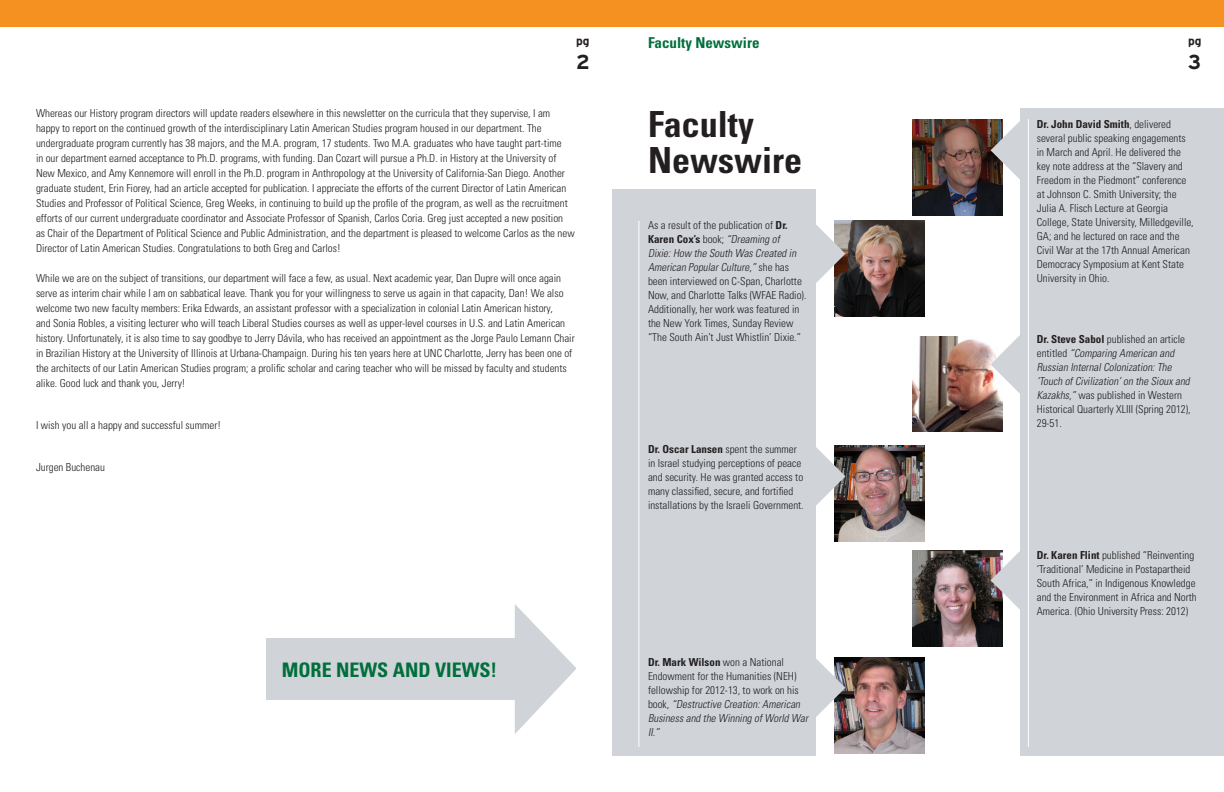
<style>
.page{position:relative;width:1224px;height:792px;background:#fff}
.page>*{position:absolute;margin:0;border:0;box-sizing:border-box;transform-origin:0 0}
.t1{font:700 condensed 36px "Univers";color:#231f20}
.t2{font:700 condensed 20px "Univers";color:#006f3c}
.t3{font:700 20px "Interstate";color:#231f20}
.t4{font:700 condensed 15px "Univers";color:#006f3c}
.t5{font:700 12px "Interstate";color:#231f20}
.t6{font:300 condensed 11px/14px "Univers";color:#231f20}
.t7{font:italic 300 condensed 11px/14px "Univers";color:#231f20}
.s1{font-weight:700}
.s2{font-style:italic}
.s3{font-weight:700;font-style:normal}
.s4{font-style:normal}
</style>
<div class="page">
<div style="left:612px;top:189px;width:204px;height:567px;background:#d0d4d8"></div>
<div style="left:0;top:0;width:1224px;height:27px;background:#f49120"></div>
<div style="left:1020px;top:108px;width:204px;height:648px;background:#d0d4d8"></div>
<img style="left:834px;top:221px;width:90px;height:96px">
<img style="left:834px;top:445px;width:90px;height:96px">
<img style="left:834px;top:657px;width:90px;height:96px">
<img style="left:912px;top:337px;width:90px;height:95px">
<hr style="left:639px;top:221px;width:1px;height:526px;background:#fff">
<svg style="left:816px;top:223px;width:29px;height:61px"></svg>
<svg style="left:816px;top:446px;width:29px;height:60px"></svg>
<svg style="left:816px;top:657px;width:29px;height:61px"></svg>
<img style="left:912px;top:550px;width:90px;height:96px">
<svg style="left:991px;top:550px;width:29px;height:61px"></svg>
<svg style="left:991px;top:335px;width:29px;height:60px"></svg>
<hr style="left:1028px;top:119px;width:1px;height:628px;background:#fff">
<img style="left:912px;top:119px;width:90px;height:96px">
<svg style="left:991px;top:120px;width:29px;height:61px"></svg>
<div style="left:266px;top:639px;width:249px;height:61px;background:#d0d4d8"></div>
<svg style="left:515px;top:604px;width:61px;height:130px"></svg>
<p class="t5" style="left:576px;top:34px;width:15px">pg</p>
<p class="t3" style="left:576px;top:50px;width:15px">2</p>
<p class="t4" style="left:648px;top:33px;width:113px">Faculty Newswire</p>
<p class="t5" style="left:1188px;top:34px;width:15px">pg</p>
<p class="t3" style="left:1188px;top:50px;width:14px">3</p>
<p class="t6" style="left:36px;top:105px;width:540px;line-height:15px">Whereas our History program directors will update readers elsewhere in this newsletter on the curricula that they supervise, I am happy to report on the continued growth of the interdisciplinary Latin American Studies program housed in our department. The undergraduate program currently has 38 majors, and the M.A. program, 17 students. Two M.A. graduates who have taught part-time<br>in our department earned acceptance to Ph.D. programs, with funding. Dan Cozart will pursue a Ph.D. in History at the University of New Mexico, and Amy Kennemore will enroll in the Ph.D. program in Anthropology at the University of California-San Diego. Another graduate student, Erin Fiorey, had an article accepted for publication. I appreciate the efforts of the current Director of Latin American Studies and Professor of Political Science, Greg Weeks, in continuing to build up the profile of the program, as well as the recruitment efforts of our current undergraduate coordinator and Associate Professor of Spanish, Carlos Coria. Greg just accepted a new position as Chair of the Department of Political Science and Public Administration, and the department is pleased to welcome Carlos as the new Director of Latin American Studies. Congratulations to both Greg and Carlos!</p>
<p class="t6" style="left:36px;top:270px;width:540px;line-height:15px">While we are on the subject of transitions, our department will face a few, as usual. Next academic year, Dan Dupre will once again serve as interim chair while I am on sabbatical leave. Thank you for your willingness to serve us again in that capacity, Dan! We also welcome two new faculty members: Erika Edwards, an assistant professor with a specialization in colonial Latin American history,<br>and Sonia Robles, a visiting lecturer who will teach Liberal Studies courses as well as upper-level courses in U.S. and Latin American history. Unfortunately, it is also time to say goodbye to Jerry Dávila, who has received an appointment as the Jorge Paulo Lemann Chair in Brazilian History at the University of Illinois at Urbana-Champaign. During his ten years here at UNC Charlotte, Jerry has been one of the architects of our Latin American Studies program; a prolific scholar and caring teacher who will be missed by faculty and students alike. Good luck and thank you, Jerry!</p>
<p class="t6" style="left:36px;top:418px;width:187px">I wish you all a happy and successful summer!</p>
<p class="t6" style="left:36px;top:460px;width:71px">Jurgen Buchenau</p>
<p class="t1" style="left:648px;top:102px;width:107px">Faculty</p>
<p class="t1" style="left:648px;top:138px;width:156px">Newswire</p>
<p class="t6" style="left:648px;top:218px;width:160px">As a result of the publication of <span class="s1">Dr.<br>Karen Cox’s</span> book; <span class="s2">“Dreaming of Dixie:How the South Was Created in American PopularCulture,”</span> s h e h a s been interviewed on C-Span, Charlotte Now, and Charlotte Talks (WFAE Radio).<br>Additionally, her work was featured in the New York Times, Sunday Review “The South Ain’t Just Whistlin’ Dixie.”</p>
<p class="t6" style="left:648px;top:442px;width:157px"><span class="s1">Dr. Oscar Lansen</span> spent the summer in Israel studying perceptions of peace and security. He was granted access to many classified, secure, and fortified installations by the Israeli Government.</p>
<p class="t6" style="left:1037px;top:117px;width:158px"><span class="s1">Dr. John David Smith</span>, delivered several public speaking engagements in March and April. He delivered the key note address at the “Slavery and Freedom in the Piedmont” conference at Johnson C. Smith University; the Julia A. Flisch Lecture at Georgia College, State University, Milledgeville, GA; and he lectured on race and the Civil War at the 17th Annual American Democracy Symposium at Kent State University in Ohio.</p>
<p class="t7" style="left:1037px;top:332px;width:157px"><span class="s3">Dr. Steve Sabol</span> <span class="s4">published an article e n t i t l e d</span> “Comparing American and Russian InternalColonization:The ‘Touch ofCivilization’on the Sioux and Kazakhs,” <span class="s4">was published in Western Historical Quarterly XLIII (Spring 2012), 29-51.</span></p>
<p class="t6" style="left:1037px;top:548px;width:162px"><span class="s1">Dr. Karen Flint</span> published “Reinventing ‘Traditional’ Medicine in Postapartheid South Africa,” in Indigenous Knowledge and the Environment in Africa and North America. (Ohio University Press: 2012)</p>
<p class="t2" style="left:282px;top:658px;width:217px">MORE NEWS AND VIEWS!</p>
<p class="t6" style="left:648px;top:655px;width:164px"><span class="s1">Dr. Mark Wilson</span> won a National<br>Endowment for the Humanities (NEH) fellowship for 2012-13, to work on his<br>b o o k , <span class="s2">“Destructive Creation:American<br>Business and the Winning ofWorld War<br>II.”</span></p>
</div>
